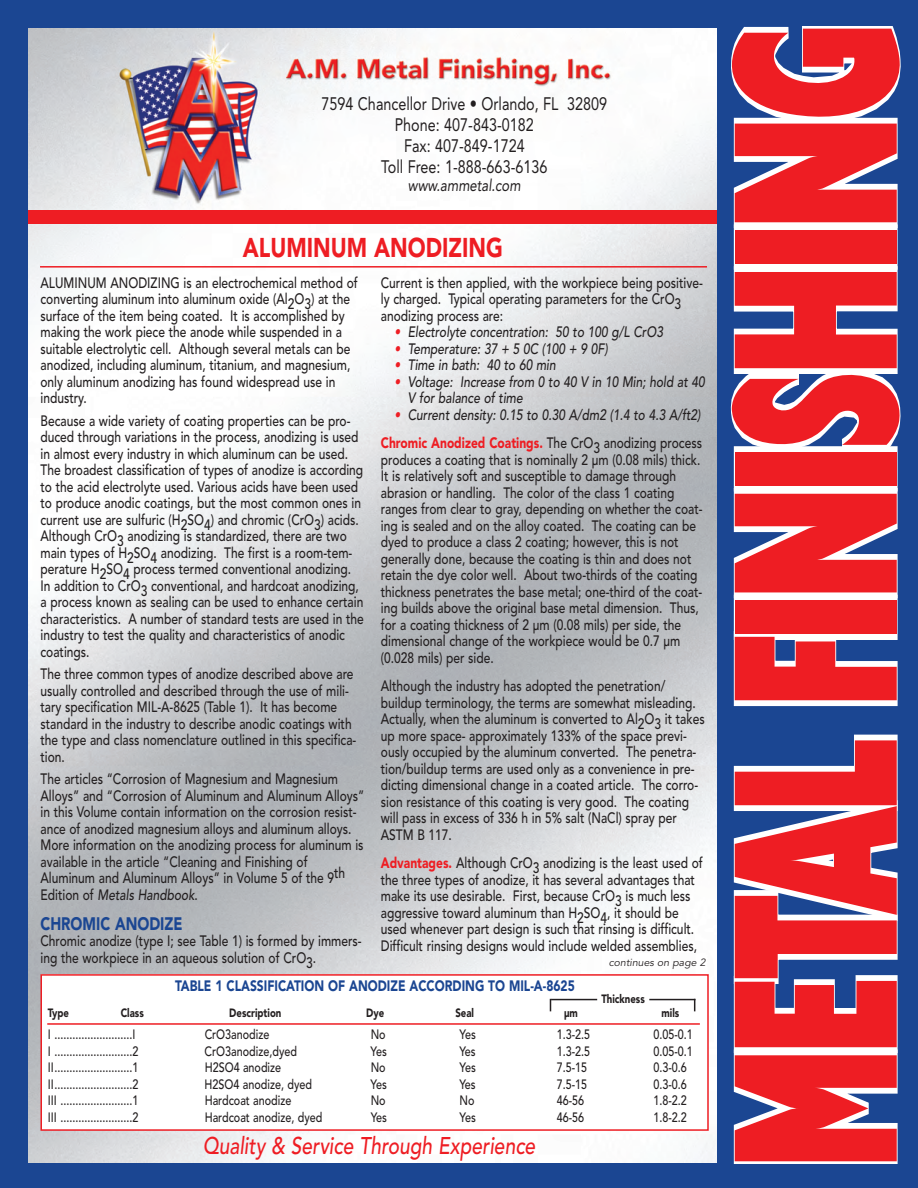
<style>
.page{position:relative;width:918px;height:1188px;background:#1b4692}
.page>*{position:absolute;margin:0;border:0;box-sizing:border-box;transform-origin:0 0}
.t1{font:900 27px "Avenir";color:#ee1d23;scale:.8 1}
.t2{font:italic 500 24px "Avenir";color:#ee1d23;scale:.8 1}
.t3{font:18px/21px "Avenir";color:#231f20;text-align:center;scale:.8 1}
.t4{font:900 18px "Avenir";color:#1b4692;scale:.8 1}
.t5{font:italic 16.5px "Avenir";color:#231f20;scale:.8 1}
.t6{font:500 15px/16.5px "Avenir";color:#231f20;scale:.8 1}
.t7{font:italic 500 15px/16.5px "Avenir";color:#231f20;scale:.8 1}
.t8{font:900 15px "Avenir";color:#1b4692;scale:.8 1}
.t9{font:500 13.5px "Avenir";color:#231f20;scale:.8 1}
.t10{font:900 12px "Avenir";color:#231f20;scale:.8 1}
.t11{font:italic 10.5px "Avenir";color:#231f20}
.s1{font-style:italic}
.s2{color:#ee1d23}
.s3{font-weight:900;font-style:normal;color:#ee1d23}
.s4{font-style:normal}
.s5{font-weight:900;color:#ee1d23}
</style>
<div class="page">
<div style="left:732px;top:598px;width:167px;height:38px;border:5px solid #fff"></div>
<div style="left:732px;top:450px;width:167px;height:38px;border:5px solid #fff"></div>
<div style="left:732px;top:228px;width:167px;height:38px;border:5px solid #fff"></div>
<svg style="left:733px;top:734px;width:165px;height:430px"></svg>
<svg style="left:733px;top:625px;width:165px;height:82px;background:#ce5162"></svg>
<div style="left:735px;top:601px;width:162px;height:33px;background:#ee1d23"></div>
<svg style="left:733px;top:482px;width:165px;height:122px;background:#e1505a"></svg>
<div style="left:735px;top:452px;width:162px;height:34px;background:#ee1d23"></div>
<svg style="left:730px;top:260px;width:171px;height:198px"></svg>
<div style="left:735px;top:230px;width:162px;height:34px;background:#ee1d23"></div>
<svg style="left:731px;top:26px;width:170px;height:208px;background:#d44957"></svg>
<img style="left:28px;top:28px;width:689px;height:1134px">
<hr style="left:40px;top:266px;width:667px;height:2px;background:#ee1d23">
<div style="left:28px;top:210px;width:689px;height:14px;background:#ee1d23"></div>
<div style="left:41px;top:975px;width:667px;height:155px;background:#fff"></div>
<div style="left:40px;top:974px;width:669px;height:157px;border:2px solid #ee1d23"></div>
<hr style="left:47px;top:1023px;width:653px;height:2px;background:#ee1d23">
<hr style="left:551px;top:999px;width:46px;height:1px;background:#231f20">
<svg style="left:550px;top:999px;width:1px;height:12px"></svg>
<hr style="left:649px;top:999px;width:46px;height:1px;background:#231f20">
<p class="t3" style="left:321px;top:94px;width:359px">7594 Chancellor Drive • Orlando, FL 32809<br>Phone: 407-843-0182<br>Fax: 407-849-1724<br>Toll Free: 1-888-663-6136</p>
<p class="t5" style="left:408px;top:178px;width:142px">www.ammetal.com</p>
<h1 class="t1" style="left:243px;top:236px;width:327px">ALUMINUM ANODIZING</h1>
<p class="t6" style="left:40px;top:275px;width:398px">ALUMINUM ANODIZING is an electrochemical method of converting aluminum into aluminum oxide (Al2O3) at the surface of the item being coated. It is accomplished by making the work piece the anode while suspended in a suitable electrolytic cell. Although several metals can be anodized, including aluminum, titanium, and magnesium, only aluminum anodizing has found widespread use in industry.</p>
<p class="t6" style="left:40px;top:413px;width:406px">Because a wide variety of coating properties can be pro&shy;duced through variations in the process, anodizing is used in almost every industry in which aluminum can be used.<br>The broadest classification of types of anodize is according to the acid electrolyte used. Various acids have been used to produce anodic coatings, but the most common ones in current use are sulfuric (H2SO4) and chromic (CrO3) acids.<br>Although CrO3 anodizing is standardized, there are two main types of H2SO4 anodizing. The first is a room-tem&shy;perature H2SO4 process termed conventional anodizing.<br>In addition to CrO3 conventional, and hardcoat anodizing, a process known as sealing can be used to enhance certain characteristics. A number of standard tests are used in the industry to test the quality and characteristics of anodic coatings.</p>
<p class="t6" style="left:41px;top:667px;width:396px">The three common types of anodize described above are usually controlled and described through the use of mili&shy;tary specification MIL-A-8625 (Table 1). It has become standard in the industry to describe anodic coatings with the type and class nomenclature outlined in this specifica&shy;tion.</p>
<p class="t6" style="left:41px;top:772px;width:407px">The articles “Corrosion of Magnesium and Magnesium Alloys” and “Corrosion of Aluminum and Aluminum Alloys” in this Volume contain information on the corrosion resist&shy;ance of anodized magnesium alloys and aluminum alloys.<br>More information on the anodizing process for aluminum is available in the article “Cleaning and Finishing of Aluminum and Aluminum Alloys” in Volume 5 of the 9th Edition of <span class="s1">Metals Handbook</span>.</p>
<p class="t4" style="left:40px;top:916px;width:179px">CHROMIC ANODIZE</p>
<p class="t6" style="left:40px;top:934px;width:403px">Chromic anodize (type I; see Table 1) is formed by immers&shy;ing the workpiece in an aqueous solution of CrO3.</p>
<p class="t6" style="left:381px;top:275px;width:404px">Current is then applied, with the workpiece being positive&shy;ly charged. Typical operating parameters for the CrO3 anodizing process are:</p>
<p class="t7" style="left:394px;top:325px;width:337px"><span class="s2">•</span> Electrolyte concentration: 50 to 100 g/L CrO3</p>
<p class="t7" style="left:394px;top:341px;width:268px"><span class="s2">•</span> Temperature: 37 + 5 0C (100 + 9 0F)</p>
<p class="t7" style="left:394px;top:358px;width:203px"><span class="s2">•</span> Time in bath: 40 to 60 min</p>
<p class="t7" style="left:408px;top:374px;width:373px;text-indent:-14px"><span class="s2">•</span> Voltage: Increase from 0 to 40 V in 10 Min; hold at 40<br>V for balance of time</p>
<p class="t7" style="left:381px;top:401px;width:403px;line-height:28.5px;text-align:right"><span class="s2">•</span> Current density: 0.15 to 0.30 A/dm2 (1.4 to 4.3 A/ft2)<br><span class="s3">Chromic Anodized Coatings.</span> <span class="s4">The CrO3 anodizing process</span></p>
<p class="t6" style="left:381px;top:452px;width:404px">produces a coating that is nominally 2 µm (0.08 mils) thick.<br>It is relatively soft and susceptible to damage through abrasion or handling. The color of the class 1 coating ranges from clear to gray, depending on whether the coat&shy;ing is sealed and on the alloy coated. The coating can be dyed to produce a class 2 coating; however, this is not generally done, because the coating is thin and does not retain the dye color well. About two-thirds of the coating thickness penetrates the base metal; one-third of the coat&shy;ing builds above the original base metal dimension. Thus, for a coating thickness of 2 µm (0.08 mils) per side, the dimensional change of the workpiece would be 0.7 µm (0.028 mils) per side.</p>
<p class="t6" style="left:381px;top:679px;width:406px">Although the industry has adopted the penetration/ buildup terminology, the terms are somewhat misleading.<br>Actually, when the aluminum is converted to Al2O3 it takes up more space- approximately 133% of the space previ&shy;ously occupied by the aluminum converted. The penetra&shy;tion/buildup terms are used only as a convenience in pre&shy;dicting dimensional change in a coated article. The corro&shy;sion resistance of this coating is very good. The coating will pass in excess of 336 h in 5% salt (NaCl) spray per ASTM B 117.</p>
<p class="t6" style="left:381px;top:856px;width:404px"><span class="s5">Advantages.</span> Although CrO3 anodizing is the least used of the three types of anodize, it has several advantages that make its use desirable. First, because CrO3 is much less aggressive toward aluminum than H2SO4, it should be used whenever part design is such that rinsing is difficult.<br>Difficult rinsing designs would include welded assemblies,</p>
<p class="t11" style="left:609px;top:958px;width:98px">continues on page 2</p>
<p class="t8" style="left:175px;top:980px;width:501px">TABLE 1 CLASSIFICATION OF ANODIZE ACCORDING TO MIL-A-8625</p>
<p class="t10" style="left:601px;top:994px;width:56px">Thickness</p>
<p class="t10" style="left:48px;top:1008px;width:28px">Type</p>
<p class="t10" style="left:121px;top:1008px;width:30px">Class</p>
<p class="t10" style="left:229px;top:1008px;width:67px">Description</p>
<p class="t10" style="left:366px;top:1008px;width:24px">Dye</p>
<p class="t10" style="left:455px;top:1008px;width:25px">Seal</p>
<p class="t10" style="left:564px;top:1008px;width:19px">µm</p>
<p class="t10" style="left:662px;top:1008px;width:24px">mils</p>
<p class="t9" style="left:48px;top:1029px;width:111px">I ..........................I</p>
<p class="t9" style="left:205px;top:1029px;width:83px">CrO3anodize</p>
<p class="t9" style="left:371px;top:1029px;width:20px">No</p>
<p class="t9" style="left:460px;top:1029px;width:22px">Yes</p>
<p class="t9" style="left:557px;top:1029px;width:43px">1.3-2.5</p>
<p class="t9" style="left:653px;top:1029px;width:51px">0.05-0.1</p>
<p class="t9" style="left:48px;top:1046px;width:115px">I ..........................2</p>
<p class="t9" style="left:205px;top:1046px;width:117px">CrO3anodize,dyed</p>
<p class="t9" style="left:371px;top:1046px;width:22px">Yes</p>
<p class="t9" style="left:460px;top:1046px;width:22px">Yes</p>
<p class="t9" style="left:557px;top:1046px;width:43px">1.3-2.5</p>
<p class="t9" style="left:653px;top:1046px;width:51px">0.05-0.1</p>
<p class="t9" style="left:48px;top:1062px;width:115px">II..........................1</p>
<p class="t9" style="left:205px;top:1062px;width:97px">H2SO4 anodize</p>
<p class="t9" style="left:371px;top:1062px;width:20px">No</p>
<p class="t9" style="left:460px;top:1062px;width:22px">Yes</p>
<p class="t9" style="left:557px;top:1062px;width:40px">7.5-15</p>
<p class="t9" style="left:653px;top:1062px;width:43px">0.3-0.6</p>
<p class="t9" style="left:48px;top:1079px;width:115px">II..........................2</p>
<p class="t9" style="left:205px;top:1079px;width:136px">H2SO4 anodize, dyed</p>
<p class="t9" style="left:371px;top:1079px;width:22px">Yes</p>
<p class="t9" style="left:460px;top:1079px;width:22px">Yes</p>
<p class="t9" style="left:557px;top:1079px;width:40px">7.5-15</p>
<p class="t9" style="left:653px;top:1079px;width:43px">0.3-0.6</p>
<p class="t9" style="left:48px;top:1095px;width:115px">III ........................1</p>
<p class="t9" style="left:205px;top:1095px;width:110px">Hardcoat anodize</p>
<p class="t9" style="left:371px;top:1095px;width:20px">No</p>
<p class="t9" style="left:460px;top:1095px;width:20px">No</p>
<p class="t9" style="left:557px;top:1095px;width:36px">46-56</p>
<p class="t9" style="left:653px;top:1095px;width:43px">1.8-2.2</p>
<p class="t9" style="left:48px;top:1112px;width:115px">III ........................2</p>
<p class="t9" style="left:205px;top:1112px;width:149px">Hardcoat anodize, dyed</p>
<p class="t9" style="left:371px;top:1112px;width:22px">Yes</p>
<p class="t9" style="left:460px;top:1112px;width:22px">Yes</p>
<p class="t9" style="left:557px;top:1112px;width:36px">46-56</p>
<p class="t9" style="left:653px;top:1112px;width:43px">1.8-2.2</p>
<h2 class="t2" style="left:203px;top:1135px;width:417px">Quality &amp; Service Through Experience</h2>
</div>
